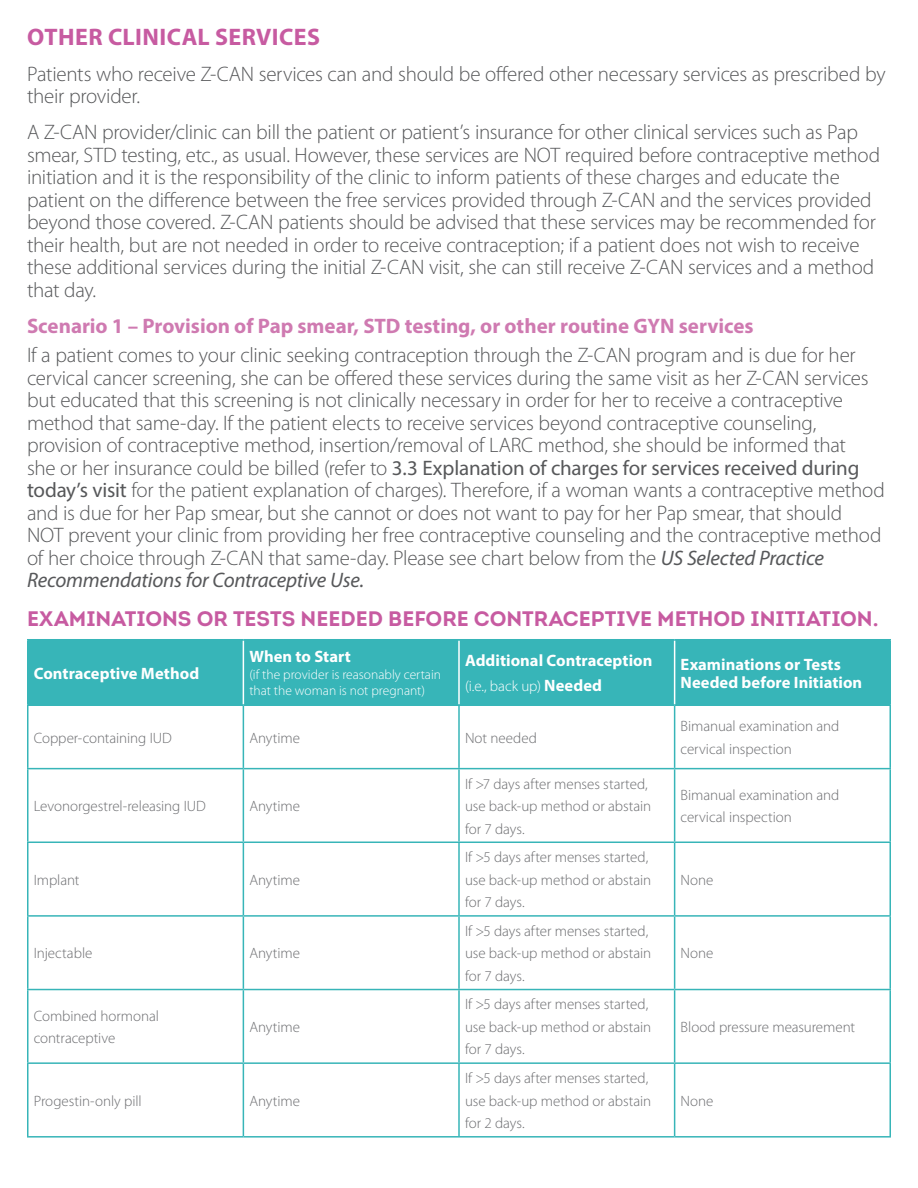
<style>
.page{position:relative;width:918px;height:1188px;background:#fff}
.page>*{position:absolute;margin:0;border:0;box-sizing:border-box;transform-origin:0 0}
.t1{font:700 24px "Myriad Pro";letter-spacing:.015em;color:#c75ba1}
.t2{font:300 21px/22.5px "Myriad Pro";letter-spacing:-.015em;color:#57585a}
.t3{font:700 21px "Myriad Pro";letter-spacing:-.005em;color:#cf7ab1}
.t4{font:700 21px "Intro";color:#c75ba1}
.t5{font:700 16.5px/18px "Myriad Pro";color:#fff}
.t6{font:300 15px/22.5px "Myriad Pro";letter-spacing:-.005em;color:#6c6d70}
.t7{font:300 15px "Myriad Pro";color:#fff}
.t8{font:300 13.5px/16.2px "Myriad Pro";color:#fff}
.s1{font-weight:400}
.s2{font-weight:400;font-style:italic}
.s3{font-weight:700;font-size:16.5px}
</style>
<div class="page">
<div style="left:28px;top:640px;width:862px;height:64px;background:#37b5b8"></div>
<hr style="left:243px;top:640px;width:1px;height:64px;background:#fff">
<hr style="left:458px;top:640px;width:2px;height:64px;background:#fff">
<hr style="left:674px;top:640px;width:1px;height:64px;background:#fff">
<hr style="left:27px;top:639px;width:216px;height:1px;background:#37b5b8">
<hr style="left:27px;top:640px;width:1px;height:64px;background:#37b5b8">
<hr style="left:243px;top:639px;width:216px;height:1px;background:#37b5b8">
<hr style="left:459px;top:639px;width:216px;height:1px;background:#37b5b8">
<hr style="left:675px;top:639px;width:216px;height:1px;background:#37b5b8">
<hr style="left:890px;top:640px;width:1px;height:64px;background:#37b5b8">
<hr style="left:27px;top:704px;width:216px;height:2px;background:#37b5b8">
<hr style="left:27px;top:706px;width:1px;height:62px;background:#37b5b8">
<hr style="left:243px;top:704px;width:216px;height:2px;background:#37b5b8">
<hr style="left:243px;top:706px;width:1px;height:62px;background:#37b5b8">
<hr style="left:459px;top:704px;width:216px;height:2px;background:#37b5b8">
<hr style="left:458px;top:706px;width:2px;height:62px;background:#37b5b8">
<hr style="left:675px;top:704px;width:216px;height:2px;background:#37b5b8">
<hr style="left:674px;top:706px;width:1px;height:62px;background:#37b5b8">
<hr style="left:890px;top:706px;width:1px;height:62px;background:#37b5b8">
<hr style="left:27px;top:768px;width:216px;height:1px;background:#37b5b8">
<hr style="left:27px;top:769px;width:1px;height:73px;background:#37b5b8">
<hr style="left:243px;top:768px;width:216px;height:1px;background:#37b5b8">
<hr style="left:243px;top:769px;width:1px;height:73px;background:#37b5b8">
<hr style="left:459px;top:768px;width:216px;height:1px;background:#37b5b8">
<hr style="left:458px;top:769px;width:2px;height:73px;background:#37b5b8">
<hr style="left:675px;top:768px;width:216px;height:1px;background:#37b5b8">
<hr style="left:674px;top:769px;width:1px;height:73px;background:#37b5b8">
<hr style="left:890px;top:769px;width:1px;height:73px;background:#37b5b8">
<hr style="left:27px;top:842px;width:216px;height:1px;background:#37b5b8">
<hr style="left:27px;top:843px;width:1px;height:72px;background:#37b5b8">
<hr style="left:243px;top:842px;width:216px;height:1px;background:#37b5b8">
<hr style="left:243px;top:843px;width:1px;height:72px;background:#37b5b8">
<hr style="left:459px;top:842px;width:216px;height:1px;background:#37b5b8">
<hr style="left:458px;top:843px;width:2px;height:72px;background:#37b5b8">
<hr style="left:675px;top:842px;width:216px;height:1px;background:#37b5b8">
<hr style="left:674px;top:843px;width:1px;height:72px;background:#37b5b8">
<hr style="left:890px;top:843px;width:1px;height:72px;background:#37b5b8">
<hr style="left:27px;top:915px;width:216px;height:2px;background:#37b5b8">
<hr style="left:27px;top:917px;width:1px;height:72px;background:#37b5b8">
<hr style="left:243px;top:915px;width:216px;height:2px;background:#37b5b8">
<hr style="left:243px;top:917px;width:1px;height:72px;background:#37b5b8">
<hr style="left:459px;top:915px;width:216px;height:2px;background:#37b5b8">
<hr style="left:458px;top:917px;width:2px;height:72px;background:#37b5b8">
<hr style="left:675px;top:915px;width:216px;height:2px;background:#37b5b8">
<hr style="left:674px;top:917px;width:1px;height:72px;background:#37b5b8">
<hr style="left:890px;top:917px;width:1px;height:72px;background:#37b5b8">
<hr style="left:27px;top:989px;width:216px;height:1px;background:#37b5b8">
<hr style="left:27px;top:990px;width:1px;height:72px;background:#37b5b8">
<hr style="left:243px;top:989px;width:216px;height:1px;background:#37b5b8">
<hr style="left:243px;top:990px;width:1px;height:72px;background:#37b5b8">
<hr style="left:459px;top:989px;width:216px;height:1px;background:#37b5b8">
<hr style="left:458px;top:990px;width:2px;height:72px;background:#37b5b8">
<hr style="left:675px;top:989px;width:216px;height:1px;background:#37b5b8">
<hr style="left:674px;top:990px;width:1px;height:72px;background:#37b5b8">
<hr style="left:890px;top:990px;width:1px;height:72px;background:#37b5b8">
<hr style="left:27px;top:1062px;width:216px;height:2px;background:#37b5b8">
<hr style="left:27px;top:1064px;width:1px;height:72px;background:#37b5b8">
<hr style="left:243px;top:1062px;width:216px;height:2px;background:#37b5b8">
<hr style="left:243px;top:1064px;width:1px;height:72px;background:#37b5b8">
<hr style="left:459px;top:1062px;width:216px;height:2px;background:#37b5b8">
<hr style="left:458px;top:1064px;width:2px;height:72px;background:#37b5b8">
<hr style="left:675px;top:1062px;width:216px;height:2px;background:#37b5b8">
<hr style="left:674px;top:1064px;width:1px;height:72px;background:#37b5b8">
<hr style="left:890px;top:1064px;width:1px;height:72px;background:#37b5b8">
<hr style="left:27px;top:1136px;width:216px;height:2px;background:#37b5b8">
<hr style="left:243px;top:1136px;width:216px;height:2px;background:#37b5b8">
<hr style="left:459px;top:1136px;width:216px;height:2px;background:#37b5b8">
<hr style="left:675px;top:1136px;width:216px;height:2px;background:#37b5b8">
<p class="t1" style="left:27px;top:21px;width:294px">OTHER CLINICAL SERVICES</p>
<p class="t2" style="left:27px;top:63px;width:860px">Patients who receive Z-CAN services can and should be offered other necessary services as prescribed by their provider.</p>
<p class="t2" style="left:27px;top:121px;width:855px">A Z-CAN provider/clinic can bill the patient or patient’s insurance for other clinical services such as Pap smear, STD testing, etc., as usual. However, these services are NOT required before contraceptive method initiation and it is the responsibility of the clinic to inform patients of these charges and educate the patient on the difference between the free services provided through Z-CAN and the services provided beyond those covered. Z-CAN patients should be advised that these services may be recommended for their health, but are not needed in order to receive contraception; if a patient does not wish to receive these additional services during the initial Z-CAN visit, she can still receive Z-CAN services and a method that day.</p>
<p class="t3" style="left:27px;top:312px;width:728px">Scenario 1 – Provision of Pap smear, STD testing, or other routine GYN services</p>
<p class="t2" style="left:27px;top:344px;width:859px">If a patient comes to your clinic seeking contraception through the Z-CAN program and is due for her cervical cancer screening, she can be offered these services during the same visit as her Z-CAN services but educated that this screening is not clinically necessary in order for her to receive a contraceptive method that same-day. If the patient elects to receive services beyond contraceptive counseling, provision of contraceptive method, insertion/removal of LARC method, she should be informed that<br>she or her insurance could be billed (refer to <span class="s1">3.3 Explanation of charges for services received during today’s visit</span> for the patient explanation of charges). Therefore, if a woman wants a contraceptive method and is due for her Pap smear, but she cannot or does not want to pay for her Pap smear, that should<br>NOT prevent your clinic from providing her free contraceptive counseling and the contraceptive method of her choice through Z-CAN that same-day. Please see chart below from the <span class="s2">US Selected Practice Recommendations for Contraceptive Use.</span></p>
<p class="t4" style="left:27px;top:605px;width:853px">EXAMINATIONS OR TESTS NEEDED BEFORE CONTRACEPTIVE METHOD INITIATION.</p>
<p class="t5" style="left:34px;top:664px;width:167px">Contraceptive Method</p>
<p class="t5" style="left:249px;top:647px;width:103px">When to Start</p>
<p class="t8" style="left:249px;top:666px;width:193px">(if the provider is reasonably certain that the woman is not pregnant)</p>
<p class="t5" style="left:465px;top:651px;width:189px">Additional Contraception</p>
<p class="t7" style="left:465px;top:677px;width:139px">(i.e., back up) <span class="s3">Needed</span></p>
<p class="t5" style="left:681px;top:655px;width:183px">Examinations or Tests<br>Needed before Initiation</p>
<p class="t6" style="left:34px;top:726px;width:140px">Copper-containing IUD</p>
<p class="t6" style="left:249px;top:726px;width:52px">Anytime</p>
<p class="t6" style="left:465px;top:726px;width:73px">Not needed</p>
<p class="t6" style="left:681px;top:715px;width:160px">Bimanual examination and cervical inspection</p>
<p class="t6" style="left:34px;top:795px;width:174px">Levonorgestrel-releasing IUD</p>
<p class="t6" style="left:249px;top:795px;width:52px">Anytime</p>
<p class="t6" style="left:34px;top:868px;width:47px">Implant</p>
<p class="t6" style="left:249px;top:868px;width:52px">Anytime</p>
<p class="t6" style="left:34px;top:942px;width:60px">Injectable</p>
<p class="t6" style="left:249px;top:942px;width:52px">Anytime</p>
<p class="t6" style="left:34px;top:1004px;width:127px">Combined hormonal contraceptive</p>
<p class="t6" style="left:249px;top:1016px;width:52px">Anytime</p>
<p class="t6" style="left:34px;top:1089px;width:109px">Progestin-only pill</p>
<p class="t6" style="left:249px;top:1089px;width:52px">Anytime</p>
<p class="t6" style="left:465px;top:772px;width:188px">If &gt;7 days after menses started, use back-up method or abstain for 7 days.</p>
<p class="t6" style="left:681px;top:783px;width:160px">Bimanual examination and cervical inspection</p>
<p class="t6" style="left:465px;top:846px;width:188px">If &gt;5 days after menses started, use back-up method or abstain for 7 days.</p>
<p class="t6" style="left:465px;top:919px;width:188px">If &gt;5 days after menses started, use back-up method or abstain for 7 days.</p>
<p class="t6" style="left:465px;top:993px;width:188px">If &gt;5 days after menses started, use back-up method or abstain for 7 days.</p>
<p class="t6" style="left:465px;top:1067px;width:188px">If &gt;5 days after menses started, use back-up method or abstain for 2 days.</p>
<p class="t6" style="left:681px;top:868px;width:34px">None</p>
<p class="t6" style="left:681px;top:942px;width:34px">None</p>
<p class="t6" style="left:681px;top:1016px;width:176px">Blood pressure measurement</p>
<p class="t6" style="left:681px;top:1089px;width:34px">None</p>
</div>
